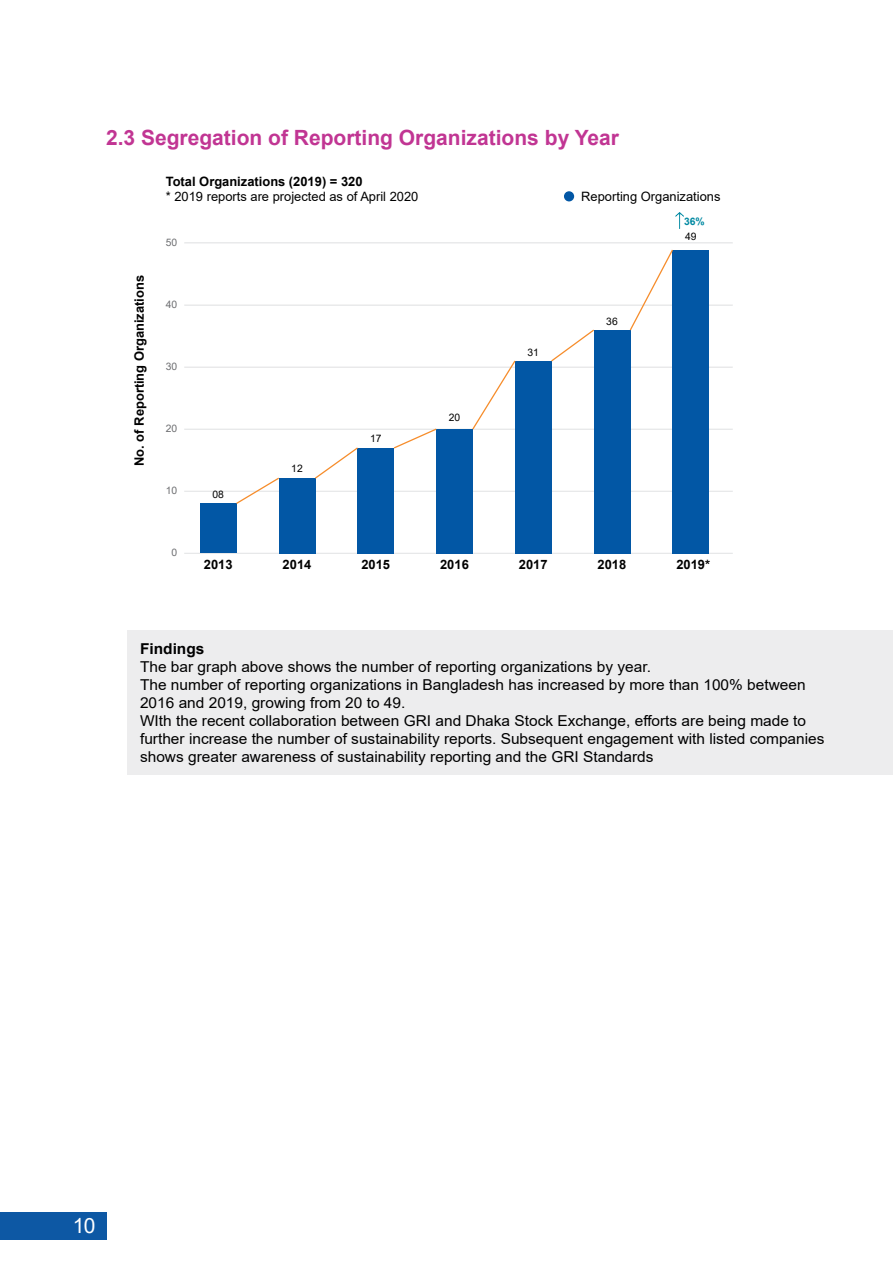
<style>
.page{position:relative;width:893px;height:1263px;background:#fff}
.page>*{position:absolute;margin:0;border:0;box-sizing:border-box;transform-origin:0 0}
.t1{font:700 21px "Arial";color:#c13593}
.t2{font:21px "Arial";color:#fff}
.t3{font:15px/18px "Arial";color:#000}
.t4{font:700 15px "Arial";color:#000}
.t5{font:700 12.9px "Arial";color:#000}
.t6{font:12.9px "Arial";color:#000}
.t7{font:10.35px "Arial";color:#000}
.t8{font:10.35px "Arial";color:#6d6e71}
.t9{font:700 10.35px "Arial";color:#0089a2}
</style>
<div class="page">
<div style="left:0;top:1212px;width:106px;height:27px;background:#0d58a4"></div>
<hr style="left:184px;top:553px;width:549px;height:1px;background:#e6e7e8">
<hr style="left:184px;top:491px;width:549px;height:1px;background:#e6e7e8">
<hr style="left:184px;top:429px;width:549px;height:1px;background:#e6e7e8">
<hr style="left:184px;top:367px;width:549px;height:1px;background:#e6e7e8">
<hr style="left:184px;top:305px;width:549px;height:1px;background:#e6e7e8">
<hr style="left:184px;top:243px;width:549px;height:1px;background:#e6e7e8">
<div style="left:200px;top:503px;width:37px;height:50px;background:#0257a5"></div>
<div style="left:279px;top:478px;width:36px;height:75px;background:#0257a5"></div>
<div style="left:357px;top:448px;width:37px;height:105px;background:#0257a5"></div>
<div style="left:436px;top:429px;width:37px;height:124px;background:#0257a5"></div>
<div style="left:515px;top:361px;width:37px;height:192px;background:#0257a5"></div>
<div style="left:594px;top:330px;width:36px;height:223px;background:#0257a5"></div>
<div style="left:672px;top:250px;width:37px;height:303px;background:#0257a5"></div>
<div style="left:564px;top:191px;width:10px;height:10px;background:#0257a5;border-radius:50%"></div>
<svg style="left:236px;top:477px;width:43px;height:27px"></svg>
<svg style="left:315px;top:447px;width:43px;height:33px"></svg>
<svg style="left:394px;top:428px;width:43px;height:21px"></svg>
<svg style="left:471px;top:360px;width:45px;height:70px"></svg>
<svg style="left:551px;top:329px;width:43px;height:33px"></svg>
<svg style="left:629px;top:249px;width:44px;height:83px"></svg>
<img style="left:676px;top:212px;width:8px;height:16px">
<div style="left:127px;top:630px;width:766px;height:145px;background:#ededee"></div>
<h1 class="t1" style="left:106px;top:123px;width:515px">2.3 Segregation of Reporting Organizations by Year</h1>
<p class="t5" style="left:130px;top:466px;width:192px;rotate:-90deg">No. of Reporting Organizations</p>
<p class="t5" style="left:166px;top:172px;width:198px">Total Organizations (2019) = 320</p>
<p class="t6" style="left:166px;top:188px;width:254px">* 2019 reports are projected as of April 2020</p>
<p class="t8" style="left:166px;top:235px;width:13px">50</p>
<p class="t8" style="left:166px;top:297px;width:13px">40</p>
<p class="t8" style="left:166px;top:359px;width:13px">30</p>
<p class="t8" style="left:166px;top:421px;width:13px">20</p>
<p class="t8" style="left:166px;top:483px;width:13px">10</p>
<p class="t7" style="left:213px;top:487px;width:13px">08</p>
<p class="t7" style="left:291px;top:461px;width:13px">12</p>
<p class="t7" style="left:370px;top:431px;width:13px">17</p>
<p class="t7" style="left:449px;top:410px;width:13px">20</p>
<p class="t7" style="left:527px;top:346px;width:13px">31</p>
<p class="t6" style="left:581px;top:188px;width:141px">Reporting Organizations</p>
<p class="t9" style="left:684px;top:214px;width:22px">36%</p>
<p class="t7" style="left:606px;top:314px;width:13px">36</p>
<p class="t7" style="left:685px;top:230px;width:13px">49</p>
<p class="t8" style="left:171px;top:545px;width:7px">0</p>
<p class="t5" style="left:204px;top:556px;width:30px">2013</p>
<p class="t5" style="left:283px;top:556px;width:30px">2014</p>
<p class="t5" style="left:361px;top:556px;width:30px">2015</p>
<p class="t5" style="left:440px;top:556px;width:30px">2016</p>
<p class="t5" style="left:519px;top:556px;width:30px">2017</p>
<p class="t5" style="left:598px;top:556px;width:30px">2018</p>
<p class="t5" style="left:676px;top:556px;width:35px">2019*</p>
<p class="t4" style="left:140px;top:638px;width:66px">Findings</p>
<p class="t3" style="left:140px;top:658px;width:686px">The bar graph above shows the number of reporting organizations by year.<br>The number of reporting organizations in Bangladesh has increased by more than 100% between 2016 and 2019, growing from 20 to 49.<br>WIth the recent collaboration between GRI and Dhaka Stock Exchange, efforts are being made to further increase the number of sustainability reports. Subsequent engagement with listed companies shows greater awareness of sustainability reporting and the GRI Standards</p>
<h1 class="t2" style="left:73px;top:1211px;width:24px">10</h1>
</div>
